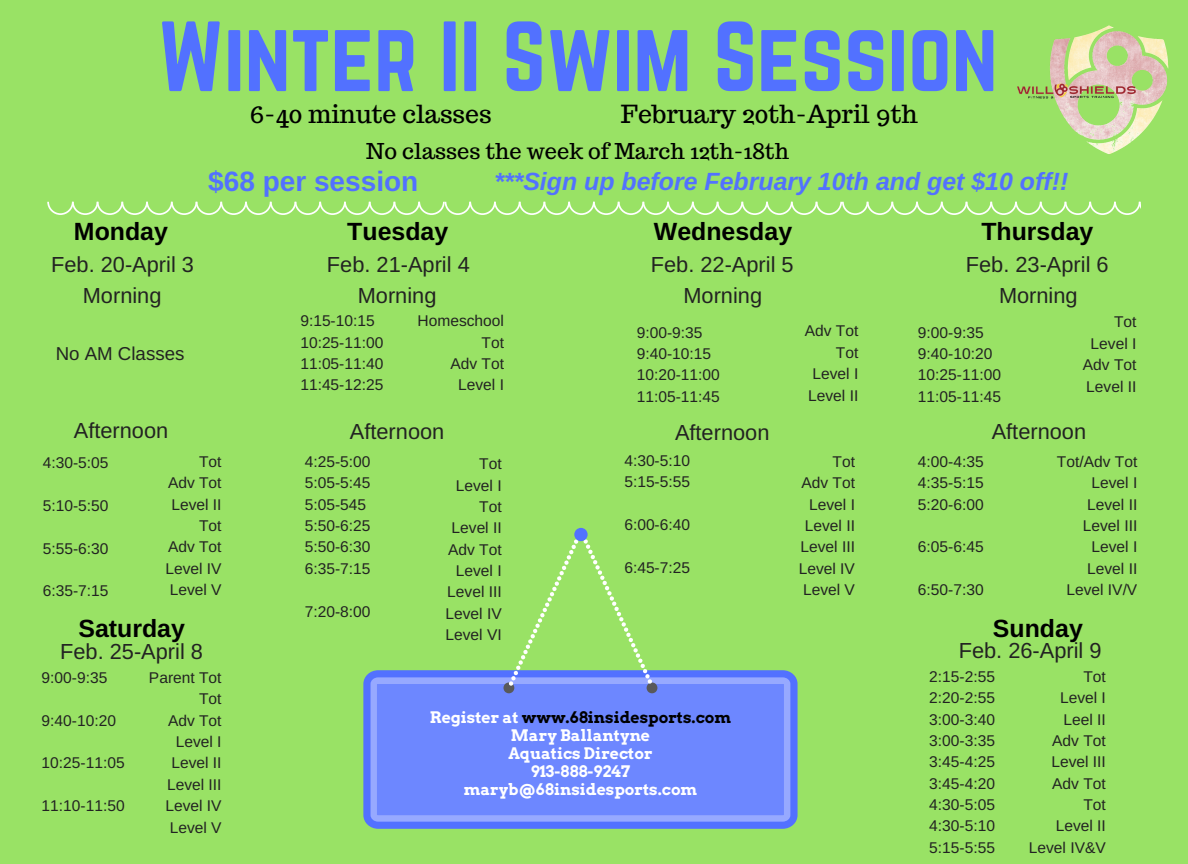
<style>
.page{position:relative;width:1188px;height:864px;background:#99e265}
.page>*{position:absolute;margin:0;border:0;box-sizing:border-box;transform-origin:0 0}
.t1{font:87.15px "Norwester";color:#5271ff}
.t2{font:700 28.05px "Arimo";color:#5271ff}
.t3{font:700 24.9px "Arimo";color:#000}
.t4{font:italic 700 24.9px "Arimo";color:#5271ff}
.t5{font:24.9px "Trocchi";color:#000}
.t6{font:21.75px "Arimo";color:#222}
.t7{font:21.75px "Trocchi";color:#000}
.t8{font:18.75px "Arimo";color:#222}
.t9{font:700 15.75px/18px "Arvo";color:#fff;text-align:center}
.t10{font:15.6px/21.3px "Arimo";color:#222;text-align:right}
.s1{color:#000}
</style>
<div class="page">
<img style="left:1017px;top:25px;width:152px;height:129px">
<svg style="left:363px;top:670px;width:435px;height:159px;background:#738df9"></svg>
<div style="left:377px;top:684px;width:407px;height:131px;background:#6d87ff"></div>
<svg style="left:503px;top:528px;width:154px;height:165px"></svg>
<svg style="left:47px;top:202px;width:1094px;height:13px"></svg>
<h1 class="t1" style="left:158px;top:15px;width:841px">Winter II Swim Session</h1>
<h3 class="t5" style="left:249px;top:97px;width:244px">6-40 minute classes</h3>
<h3 class="t5" style="left:621px;top:97px;width:299px">February 20th-April 9th</h3>
<h3 class="t7" style="left:366px;top:136px;width:424px">No classes the week of March 12th-18th</h3>
<h2 class="t2" style="left:208px;top:166px;width:212px">$68 per session</h2>
<h3 class="t4" style="left:494px;top:168px;width:575px">***Sign up before February 10th and get $10 off!!</h3>
<h3 class="t3" style="left:74px;top:217px;width:96px">Monday</h3>
<h3 class="t3" style="left:347px;top:217px;width:102px">Tuesday</h3>
<h3 class="t3" style="left:654px;top:217px;width:140px">Wednesday</h3>
<h3 class="t3" style="left:981px;top:217px;width:114px">Thursday</h3>
<h3 class="t6" style="left:51px;top:253px;width:144px">Feb. 20-April 3</h3>
<h3 class="t6" style="left:327px;top:253px;width:144px">Feb. 21-April 4</h3>
<h3 class="t6" style="left:651px;top:253px;width:144px">Feb. 22-April 5</h3>
<h3 class="t6" style="left:966px;top:253px;width:144px">Feb. 23-April 6</h3>
<h3 class="t6" style="left:83px;top:283px;width:80px">Morning</h3>
<h3 class="t6" style="left:358px;top:283px;width:80px">Morning</h3>
<h3 class="t6" style="left:683px;top:283px;width:80px">Morning</h3>
<h3 class="t6" style="left:999px;top:283px;width:80px">Morning</h3>
<p class="t10" style="left:300px;top:310px;width:85px;text-align:left">9:15-10:15<br>10:25-11:00<br>11:05-11:40<br>11:45-12:25</p>
<p class="t10" style="left:418px;top:310px;width:88px">Homeschool<br>Tot<br>Adv Tot<br>Level I</p>
<p class="t10" style="left:637px;top:321px;width:85px;text-align:left">9:00-9:35<br>9:40-10:15<br>10:20-11:00<br>11:05-11:45</p>
<p class="t10" style="left:805px;top:320px;width:55px">Adv Tot<br>Tot<br>Level I<br>Level II</p>
<p class="t10" style="left:918px;top:321px;width:85px;text-align:left">9:00-9:35<br>9:40-10:20<br>10:25-11:00<br>11:05-11:45</p>
<p class="t10" style="left:1083px;top:311px;width:55px">Tot<br>Level I<br>Adv Tot<br>Level II</p>
<p class="t8" style="left:56px;top:343px;width:130px">No AM Classes</p>
<h3 class="t6" style="left:74px;top:418px;width:96px">Afternoon</h3>
<p class="t10" style="left:43px;top:452px;width:67px">4:30-5:05</p>
<p class="t10" style="left:43px;top:495px;width:67px">5:10-5:50</p>
<p class="t10" style="left:43px;top:537px;width:67px">5:55-6:30</p>
<p class="t10" style="left:43px;top:580px;width:67px">6:35-7:15</p>
<h3 class="t6" style="left:350px;top:419px;width:96px">Afternoon</h3>
<h3 class="t6" style="left:675px;top:420px;width:96px">Afternoon</h3>
<h3 class="t6" style="left:992px;top:419px;width:96px">Afternoon</h3>
<p class="t10" style="left:305px;top:451px;width:67px;text-align:left">4:25-5:00<br>5:05-5:45<br>5:05-545<br>5:50-6:25<br>5:50-6:30<br>6:35-7:15</p>
<p class="t10" style="left:305px;top:600px;width:67px">7:20-8:00</p>
<p class="t10" style="left:624px;top:450px;width:67px;text-align:left">4:30-5:10<br>5:15-5:55</p>
<p class="t10" style="left:624px;top:514px;width:67px">6:00-6:40</p>
<p class="t10" style="left:624px;top:557px;width:67px">6:45-7:25</p>
<p class="t10" style="left:1057px;top:451px;width:82px">Tot/Adv Tot<br>Level I<br>Level II<br>Level III<br>Level I<br>Level II<br>Level IV/V</p>
<p class="t10" style="left:799px;top:451px;width:58px">Tot<br>Adv Tot<br>Level I<br>Level II<br>Level III<br>Level IV<br>Level V</p>
<p class="t10" style="left:918px;top:451px;width:67px;text-align:justify">4:00-4:35<br>4:35-5:15<br>5:20-6:00</p>
<p class="t10" style="left:165px;top:451px;width:58px">Tot<br>Adv Tot<br>Level II<br>Tot<br>Adv Tot<br>Level IV<br>Level V</p>
<p class="t10" style="left:446px;top:453px;width:58px">Tot<br>Level I<br>Tot<br>Level II<br>Adv Tot<br>Level I<br>Level III<br>Level IV<br>Level VI</p>
<p class="t10" style="left:918px;top:536px;width:67px">6:05-6:45</p>
<p class="t10" style="left:918px;top:579px;width:67px">6:50-7:30</p>
<h3 class="t3" style="left:78px;top:614px;width:108px">Saturday</h3>
<h3 class="t3" style="left:993px;top:614px;width:91px">Sunday</h3>
<h3 class="t6" style="left:60px;top:640px;width:144px">Feb. 25-April 8</h3>
<h3 class="t6" style="left:959px;top:638px;width:144px">Feb. 26-April 9</h3>
<p class="t10" style="left:42px;top:667px;width:67px">9:00-9:35</p>
<p class="t10" style="left:42px;top:710px;width:76px">9:40-10:20</p>
<p class="t10" style="left:42px;top:752px;width:85px">10:25-11:05</p>
<p class="t10" style="left:42px;top:795px;width:85px">11:10-11:50</p>
<p class="t10" style="left:149px;top:667px;width:74px">Parent Tot<br>Tot<br>Adv Tot<br>Level I<br>Level II<br>Level III<br>Level IV<br>Level V</p>
<p class="t10" style="left:929px;top:666px;width:67px;text-align:justify">2:15-2:55<br>2:20-2:55<br>3:00-3:40<br>3:00-3:35<br>3:45-4:25<br>3:45-4:20<br>4:30-5:05<br>4:30-5:10<br>5:15-5:55</p>
<p class="t10" style="left:1029px;top:666px;width:78px">Tot<br>Level I<br>Leel II<br>Adv Tot<br>Level III<br>Adv Tot<br>Tot<br>Level II<br>Level IV&amp;V</p>
<p class="t9" style="left:430px;top:709px;width:303px">Register at <span class="s1">www.68insidesports.com<br></span>Mary Ballantyne<br>Aquatics Director<br>913-888-9247 maryb@68insidesports.com</p>
</div>
